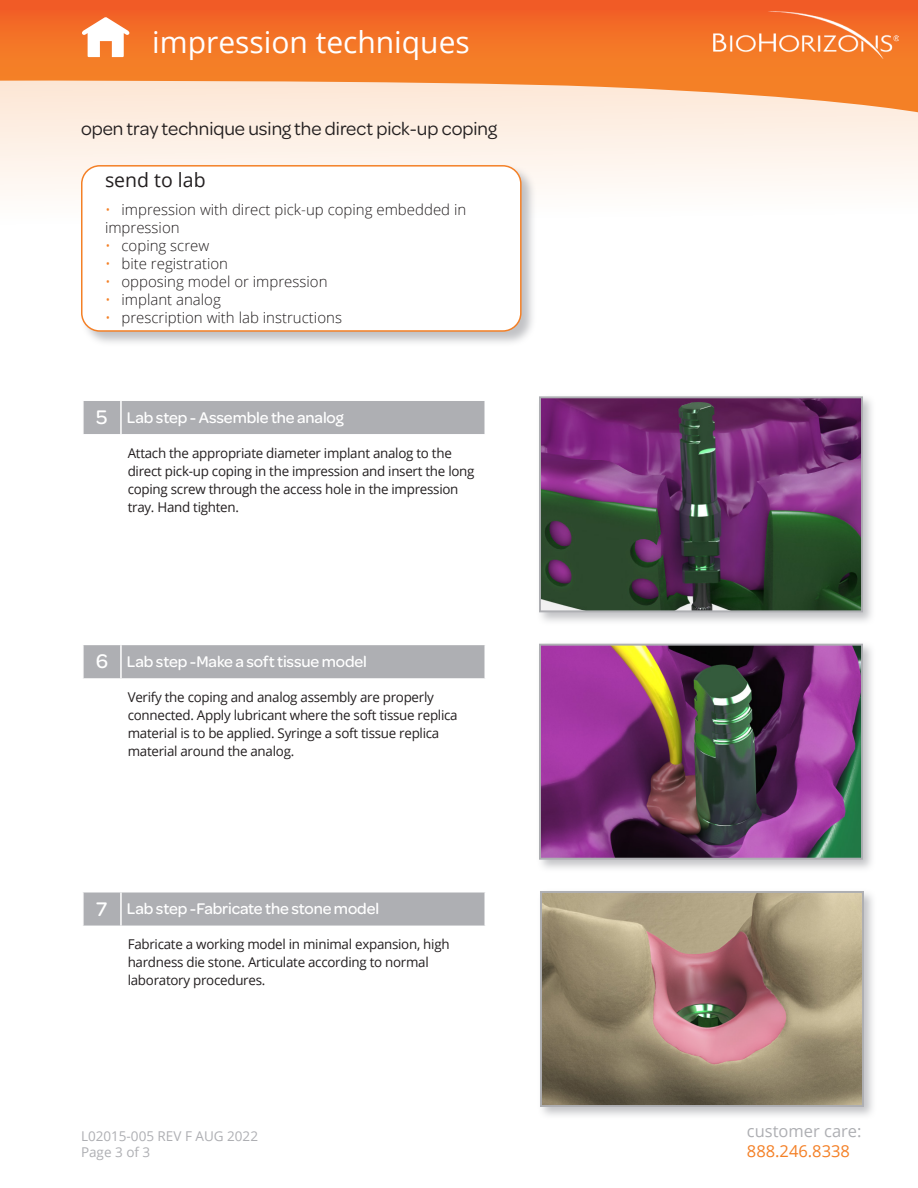
<style>
.page{position:relative;width:918px;height:1188px;background:#fff}
.page>*{position:absolute;margin:0;border:0;box-sizing:border-box;transform-origin:0 0}
.t1{font:30px "Open Sans";color:#fff}
.t2{font:500 21px "Omnes";color:#fff}
.t3{font:19.5px "Omnes";color:#231f20}
.t4{font:19.5px "Open Sans";color:#231f20}
.t5{font:500 16.5px "Omnes";letter-spacing:-.01em;color:#fff}
.t6{font:16.5px "Open Sans";color:#aeafb3}
.t7{font:16.5px "Open Sans";color:#f48026}
.t8{font:300 15px/18px "Open Sans";color:#231f20}
.t9{font:13.5px/18px "Open Sans";letter-spacing:-.02em;color:#231f20}
.t10{font:13.5px "Open Sans";color:#aeafb3}
.s1{color:#f48026}
</style>
<div class="page">
<svg style="left:0;top:112px;width:918px;height:81px;fill:#fdf2e8"></svg>
<svg style="left:0;top:0;width:918px;height:112px;background:#f58f52"></svg>
<img style="left:714px;top:12px;width:185px;height:47px">
<svg style="left:81px;top:17px;width:49px;height:40px"></svg>
<div style="left:536px;top:393px;width:340px;height:232px;background:#aeafb3;opacity:.75"></div>
<img style="left:542px;top:399px;width:318px;height:210px">
<div style="left:539px;top:396px;width:324px;height:216px;border:2px solid #aeafb3"></div>
<div style="left:536px;top:641px;width:340px;height:232px;background:#aeafb3;opacity:.75"></div>
<img style="left:542px;top:647px;width:318px;height:210px">
<div style="left:539px;top:644px;width:324px;height:216px;border:2px solid #aeafb3"></div>
<div style="left:537px;top:888px;width:340px;height:232px;background:#aeafb3;opacity:.75"></div>
<img style="left:543px;top:894px;width:318px;height:210px">
<div style="left:540px;top:891px;width:324px;height:216px;border:2px solid #aeafb3"></div>
<div style="left:80px;top:164px;width:457px;height:183px;background:#aeafb3;opacity:.75"></div>
<div style="left:82px;top:166px;width:439px;height:165px;background:#fff;border-radius:18px"></div>
<div style="left:81px;top:165px;width:441px;height:167px;border:2px solid #f48026;border-radius:18px"></div>
<div style="left:84px;top:401px;width:400px;height:33px;background:#aeafb3"></div>
<hr style="left:120px;top:401px;width:2px;height:33px;background:#fff">
<div style="left:84px;top:645px;width:400px;height:33px;background:#aeafb3"></div>
<hr style="left:120px;top:645px;width:2px;height:33px;background:#fff">
<div style="left:84px;top:892px;width:400px;height:34px;background:#aeafb3"></div>
<hr style="left:120px;top:892px;width:2px;height:34px;background:#fff">
<p class="t1" style="left:152px;top:22px;width:319px">impression techniques</p>
<p class="t3" style="left:81px;top:116px;width:418px">open tray technique using the direct pick-up coping</p>
<p class="t4" style="left:105px;top:167px;width:102px">send to lab</p>
<p class="t8" style="left:105px;top:200px;width:363px"><span class="s1">•</span> impression with direct pick-up coping embedded in impression</p>
<p class="t8" style="left:105px;top:236px;width:106px"><span class="s1">•</span> coping screw</p>
<p class="t8" style="left:105px;top:254px;width:125px"><span class="s1">•</span> bite registration</p>
<p class="t8" style="left:105px;top:272px;width:224px"><span class="s1">•</span> opposing model or impression</p>
<p class="t8" style="left:105px;top:290px;width:117px"><span class="s1">•</span> implant analog</p>
<p class="t8" style="left:105px;top:308px;width:238px"><span class="s1">•</span> prescription with lab instructions</p>
<p class="t2" style="left:96px;top:403px;width:13px">5</p>
<p class="t5" style="left:127px;top:406px;width:218px">Lab step - Assemble the analog</p>
<p class="t9" style="left:128px;top:444px;width:348px">Attach the appropriate diameter implant analog to the direct pick-up coping in the impression and insert the long coping screw through the access hole in the impression tray. Hand tighten.</p>
<p class="t2" style="left:96px;top:647px;width:14px">6</p>
<p class="t5" style="left:127px;top:650px;width:241px">Lab step -Make a soft tissue model</p>
<p class="t9" style="left:128px;top:688px;width:332px">Verify the coping and analog assembly are properly connected. Apply lubricant where the soft tissue replica material is to be applied. Syringe a soft tissue replica material around the analog.</p>
<p class="t2" style="left:96px;top:894px;width:13px">7</p>
<p class="t5" style="left:127px;top:897px;width:254px">Lab step -Fabricate the stone model</p>
<p class="t9" style="left:128px;top:935px;width:323px">Fabricate a working model in minimal expansion, high hardness die stone. Articulate according to normal laboratory procedures.</p>
<p class="t10" style="left:81px;top:1126px;width:179px">L02015-005 REV F AUG 2022</p>
<p class="t10" style="left:81px;top:1143px;width:71px">Page 3 of 3</p>
<p class="t6" style="left:747px;top:1119px;width:116px">customer care:</p>
<p class="t7" style="left:747px;top:1139px;width:105px">888.246.8338</p>
</div>
